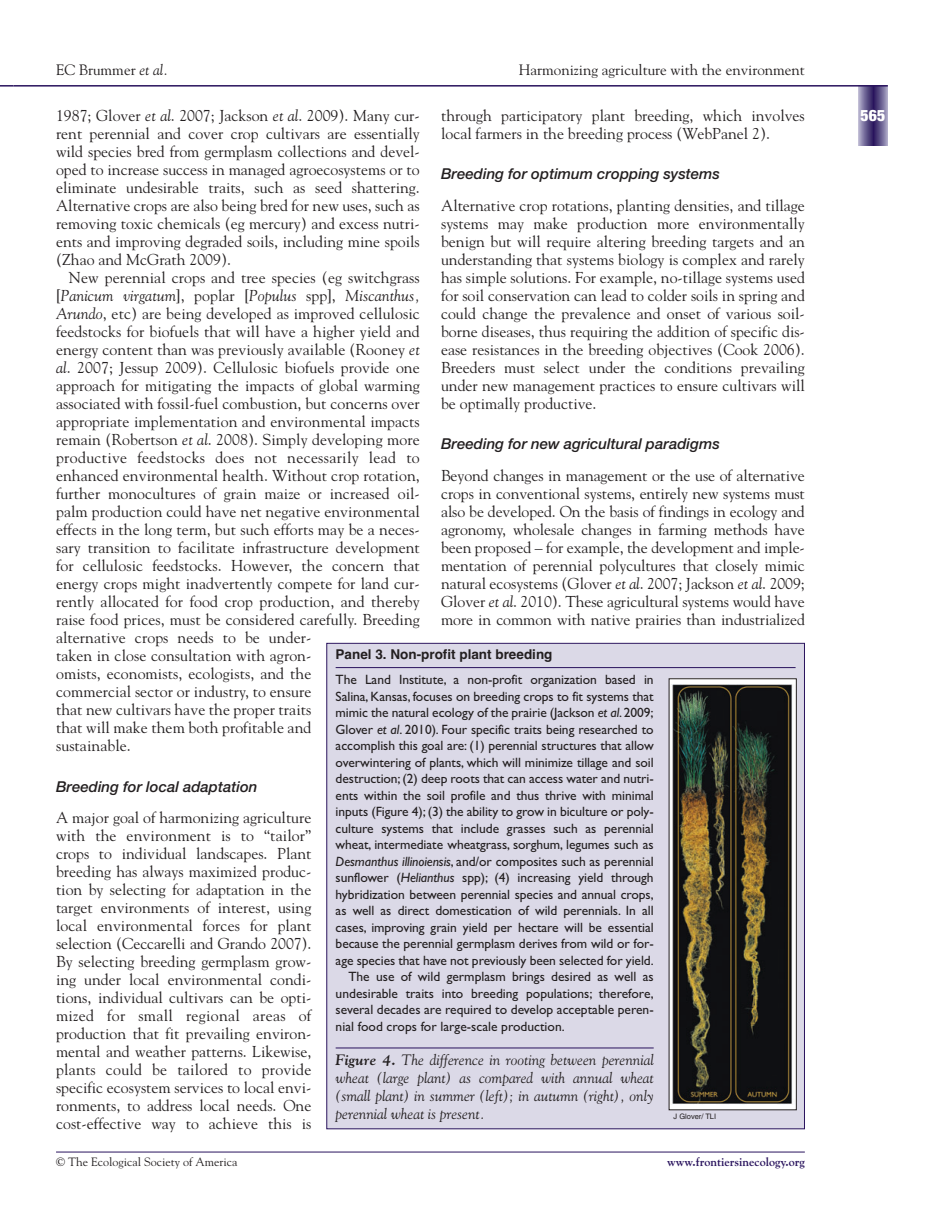
<style>
.page{position:relative;width:946px;height:1218px;background:#fff}
.page>*{position:absolute;margin:0;border:0;box-sizing:border-box;transform-origin:0 0}
.t1{font:15.75px/18px "Goudy";letter-spacing:.005em;color:#231f20;text-align:justify}
.t2{font:900 condensed 15.75px "Helvetica Neue";color:#fff}
.t3{font:italic 15px/18px "Goudy";color:#231f20;text-align:justify}
.t4{font:italic 500 15px "Helvetica Neue";color:#231f20}
.t5{font:15px "Goudy";color:#231f20}
.t6{font:13.5px "Gill Sans";letter-spacing:-.005em;color:#231f20}
.t7{font:700 13.5px "Helvetica";color:#231f20}
.t8{font:12px "Goudy";color:#231f20}
.t9{font:700 12px "Goudy";color:#29135d}
.t10{font:7.5px "Helvetica";color:#231f20}
.s1{font-style:italic}
.s2{font-weight:700}
</style>
<div class="page">
<svg style="left:0;top:85px;width:14px;height:2px"></svg>
<svg style="left:858px;top:87px;width:29px;height:58px;background:#695e90"></svg>
<hr style="left:14px;top:85px;width:873px;height:2px;background:#29135d">
<hr style="left:56px;top:1151px;width:748px;height:1px;background:#29135d">
<div style="left:326px;top:642px;width:479px;height:487px;background:#dbd9e7"></div>
<hr style="left:335px;top:1047px;width:318px;height:1px;background:#29135d">
<img style="left:670px;top:680px;width:124px;height:428px">
<p class="t5" style="left:56px;top:64px;width:114px">EC Brummer <span class="s1">et al.</span></p>
<p class="t5" style="left:519px;top:64px;width:287px">Harmonizing agriculture with the environment</p>
<p class="t1" style="left:56px;top:108px;width:365px">1987; Glover <span class="s1">et al</span>. 2007; Jackson <span class="s1">et al</span>. 2009). Many cur&shy;rent perennial and cover crop cultivars are essentially wild species bred from germplasm collections and devel&shy;oped to increase success in managed agroecosystems or to eliminate undesirable traits, such as seed shattering.<br>Alternative crops are also being bred for new uses, such as removing toxic chemicals (eg mercury) and excess nutri&shy;ents and improving degraded soils, including mine spoils (Zhao and McGrath 2009).</p>
<p class="t1" style="left:56px;top:270px;width:365px;text-align:left;text-indent:13px">New perennial crops and tree species (eg switchgrass [<span class="s1">Panicum virgatum</span>], poplar [<span class="s1">Populus</span> spp], <span class="s1">Miscanthus, Arundo</span>, etc) are being developed as improved cellulosic feedstocks for biofuels that will have a higher yield and energy content than was previously available (Rooney <span class="s1">et al</span>. 2007; Jessup 2009). Cellulosic biofuels provide one approach for mitigating the impacts of global warming associated with fossil-fuel combustion, but concerns over appropriate implementation and environmental impacts remain (Robertson <span class="s1">et al</span>. 2008). Simply developing more productive feedstocks does not necessarily lead to enhanced environmental health. Without crop rotation, further monocultures of grain maize or increased oil&shy;palm production could have net negative environmental effects in the long term, but such efforts may be a neces&shy;sary transition to facilitate infrastructure development for cellulosic feedstocks. However, the concern that energy crops might inadvertently compete for land cur&shy;rently allocated for food crop production, and thereby raise food prices, must be considered carefully. Breeding alternative crops needs to be under-<br>taken in close consultation with agron-<br>omists, economists, ecologists, and the<br>commercial sector or industry, to ensure<br>that new cultivars have the proper traits<br>that will make them both profitable and<br>sustainable.</p>
<p class="t4" style="left:56px;top:781px;width:203px">Breeding for local adaptation</p>
<p class="t1" style="left:56px;top:810px;width:257px">A major goal of harmonizing agriculture with the environment is to “tailor” crops to individual landscapes. Plant breeding has always maximized produc&shy;tion by selecting for adaptation in the target environments of interest, using local environmental forces for plant selection (Ceccarelli and Grando 2007).<br>By selecting breeding germplasm grow&shy;ing under local environmental condi&shy;tions, individual cultivars can be opti&shy;mized for small regional areas of production that fit prevailing environ&shy;mental and weather patterns. Likewise, plants could be tailored to provide specific ecosystem services to local envi&shy;ronments, to address local needs. One cost-effective way to achieve this is</p>
<p class="t1" style="left:441px;top:108px;width:365px">through participatory plant breeding, which involves local farmers in the breeding process (WebPanel 2).</p>
<p class="t4" style="left:441px;top:169px;width:280px">Breeding for optimum cropping systems</p>
<p class="t1" style="left:441px;top:198px;width:365px">Alternative crop rotations, planting densities, and tillage systems may make production more environmentally benign but will require altering breeding targets and an understanding that systems biology is complex and rarely has simple solutions. For example, no-tillage systems used for soil conservation can lead to colder soils in spring and could change the prevalence and onset of various soil&shy;borne diseases, thus requiring the addition of specific dis&shy;ease resistances in the breeding objectives (Cook 2006).<br>Breeders must select under the conditions prevailing under new management practices to ensure cultivars will be optimally productive.</p>
<p class="t4" style="left:441px;top:439px;width:280px">Breeding for new agricultural paradigms</p>
<p class="t1" style="left:441px;top:468px;width:365px">Beyond changes in management or the use of alternative crops in conventional systems, entirely new systems must also be developed. On the basis of findings in ecology and agronomy, wholesale changes in farming methods have been proposed – for example, the development and imple&shy;mentation of perennial polycultures that closely mimic natural ecosystems (Glover <span class="s1">et al</span>. 2007; Jackson <span class="s1">et al</span>. 2009; Glover <span class="s1">et al</span>. 2010). These agricultural systems would have more in common with native prairies than industrialized</p>
<p class="t7" style="left:335px;top:649px;width:218px">Panel 3. Non-profit plant breeding</p>
<p class="t6" style="left:335px;top:675px;width:319px">The Land Institute, a non-profit organization based in</p>
<p class="t6" style="left:335px;top:691px;width:319px">Salina, Kansas, focuses on breeding crops to fit systems that</p>
<p class="t6" style="left:335px;top:708px;width:319px">mimic the natural ecology of the prairie (Jackson <span class="s1">et al</span>. 2009;</p>
<p class="t6" style="left:335px;top:724px;width:319px">Glover <span class="s1">et al</span>. 2010). Four specific traits being researched to</p>
<p class="t6" style="left:335px;top:741px;width:320px">accomplish this goal are: (1) perennial structures that allow</p>
<p class="t6" style="left:335px;top:757px;width:319px">overwintering of plants, which will minimize tillage and soil</p>
<p class="t6" style="left:335px;top:774px;width:319px">destruction; (2) deep roots that can access water and nutri-</p>
<p class="t6" style="left:335px;top:790px;width:319px">ents within the soil profile and thus thrive with minimal</p>
<p class="t6" style="left:335px;top:807px;width:319px">inputs (Figure 4); (3) the ability to grow in biculture or poly-</p>
<p class="t6" style="left:335px;top:823px;width:319px">culture systems that include grasses such as perennial</p>
<p class="t6" style="left:335px;top:840px;width:319px">wheat, intermediate wheatgrass, sorghum, legumes such as</p>
<p class="t6" style="left:335px;top:856px;width:319px"><span class="s1">Desmanthus illinoiensis</span>, and/or composites such as perennial</p>
<p class="t6" style="left:335px;top:873px;width:319px">sunflower (<span class="s1">Helianthus</span> spp); (4) increasing yield through</p>
<p class="t6" style="left:335px;top:889px;width:319px">hybridization between perennial species and annual crops,</p>
<p class="t6" style="left:335px;top:906px;width:319px">as well as direct domestication of wild perennials. In all</p>
<p class="t6" style="left:335px;top:922px;width:319px">cases, improving grain yield per hectare will be essential</p>
<p class="t6" style="left:335px;top:939px;width:319px">because the perennial germplasm derives from wild or for-</p>
<p class="t6" style="left:335px;top:955px;width:319px">age species that have not previously been selected for yield.</p>
<p class="t6" style="left:348px;top:972px;width:307px">The use of wild germplasm brings desired as well as</p>
<p class="t6" style="left:335px;top:988px;width:319px">undesirable traits into breeding populations; therefore,</p>
<p class="t6" style="left:335px;top:1005px;width:319px">several decades are required to develop acceptable peren-</p>
<p class="t6" style="left:335px;top:1021px;width:230px">nial food crops for large-scale production.</p>
<p class="t3" style="left:335px;top:1052px;width:319px"><span class="s2">Figure 4.</span> The difference in rooting between perennial wheat (large plant) as compared with annual wheat (small plant) in summer (left); in autumn (right), only perennial wheat is present.</p>
<p class="t10" style="left:673px;top:1113px;width:44px">J Glover/ TLI</p>
<p class="t8" style="left:56px;top:1157px;width:183px">© The Ecological Society of America</p>
<p class="t9" style="left:667px;top:1157px;width:139px">www.frontiersinecology.org</p>
<p class="t2" style="left:860px;top:110px;width:26px">565</p>
</div>
